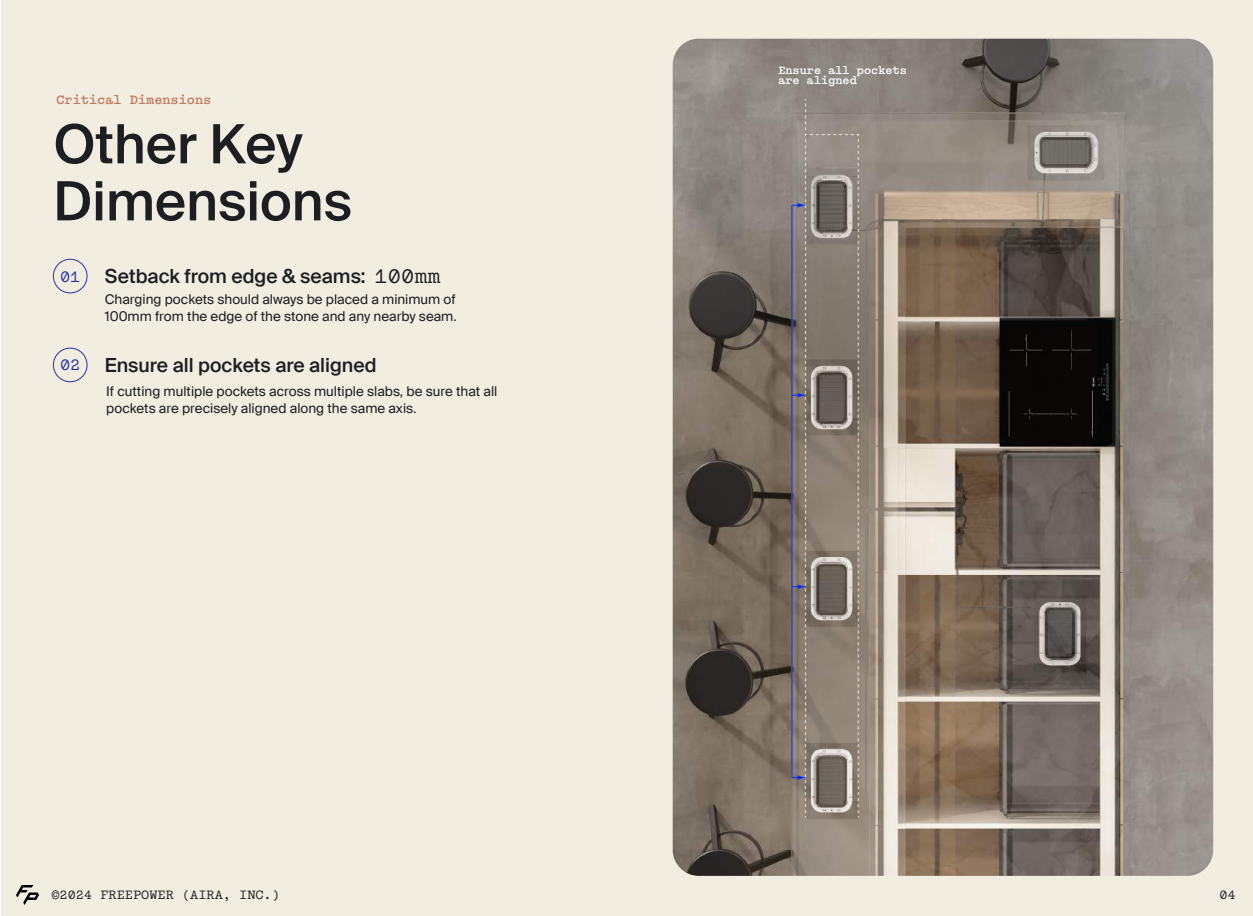
<style>
.page{position:relative;width:1253px;height:916px;background:#fff}
.page>*{position:absolute;margin:0;border:0;box-sizing:border-box;transform-origin:0 0}
.t1{font:500 54px/57px "Suisse Intl";color:#1d1e21}
.t2{font:500 19.5px "Suisse Intl";color:#1d1e21}
.t3{font:13.5px/16.5px "Suisse Intl";color:#1d1e21}
.t4{font:12px "ABC Simon Mono";color:#1d1e21}
.t5{font:700 12px "ABC Simon Mono";color:#bf7c60}
.t6{font:700 10.5px/10.5px "ABC Simon Mono";color:#fff}
.s1{font-family:"ABC Simon Mono";font-weight:400;font-size:15px;color:#2633a4}
.s2{font-family:"ABC Simon Mono";font-weight:400}
</style>
<div class="page">
<div style="left:1px;top:0;width:627px;height:916px;background:#f2ede1"></div>
<div style="left:627px;top:0;width:626px;height:916px;background:#f2ede1"></div>
<div style="left:53px;top:259px;width:34px;height:34px;border:1px solid #2633a4;border-radius:50%"></div>
<div style="left:53px;top:348px;width:34px;height:34px;border:1px solid #2633a4;border-radius:50%"></div>
<svg style="left:16px;top:885px;width:23px;height:20px"></svg>
<img style="left:673px;top:39px;width:540px;height:837px">
<svg style="left:792px;top:99px;width:67px;height:718px;background:#8a8078"></svg>
<hr style="left:791px;top:205px;width:1px;height:572px;background:#0b2df9">
<p class="t5" style="left:56px;top:92px;width:157px">Critical Dimensions</p>
<h1 class="t1" style="left:53px;top:116px;width:300px">Other Key<br>Dimensions</h1>
<h2 class="t2" style="left:60px;top:265px;width:382px"><span class="s1">01</span> Setback from edge &amp; seams: <span class="s2">100mm</span></h2>
<p class="t3" style="left:105px;top:291px;width:354px">Charging pockets should always be placed a minimum of<br>100mm from the edge of the stone and any nearby seam.</p>
<h2 class="t2" style="left:60px;top:354px;width:318px"><span class="s1">02</span> Ensure all pockets are aligned</h2>
<p class="t3" style="left:106px;top:383px;width:393px">If cutting multiple pockets across multiple slabs, be sure that all pockets are precisely aligned along the same axis.</p>
<p class="t6" style="left:778px;top:65px;width:130px">Ensure all pockets are aligned</p>
<p class="t4" style="left:51px;top:887px;width:230px">©2024 FREEPOWER (AIRA, INC.)</p>
<p class="t4" style="left:1219px;top:887px;width:18px">04</p>
</div>
